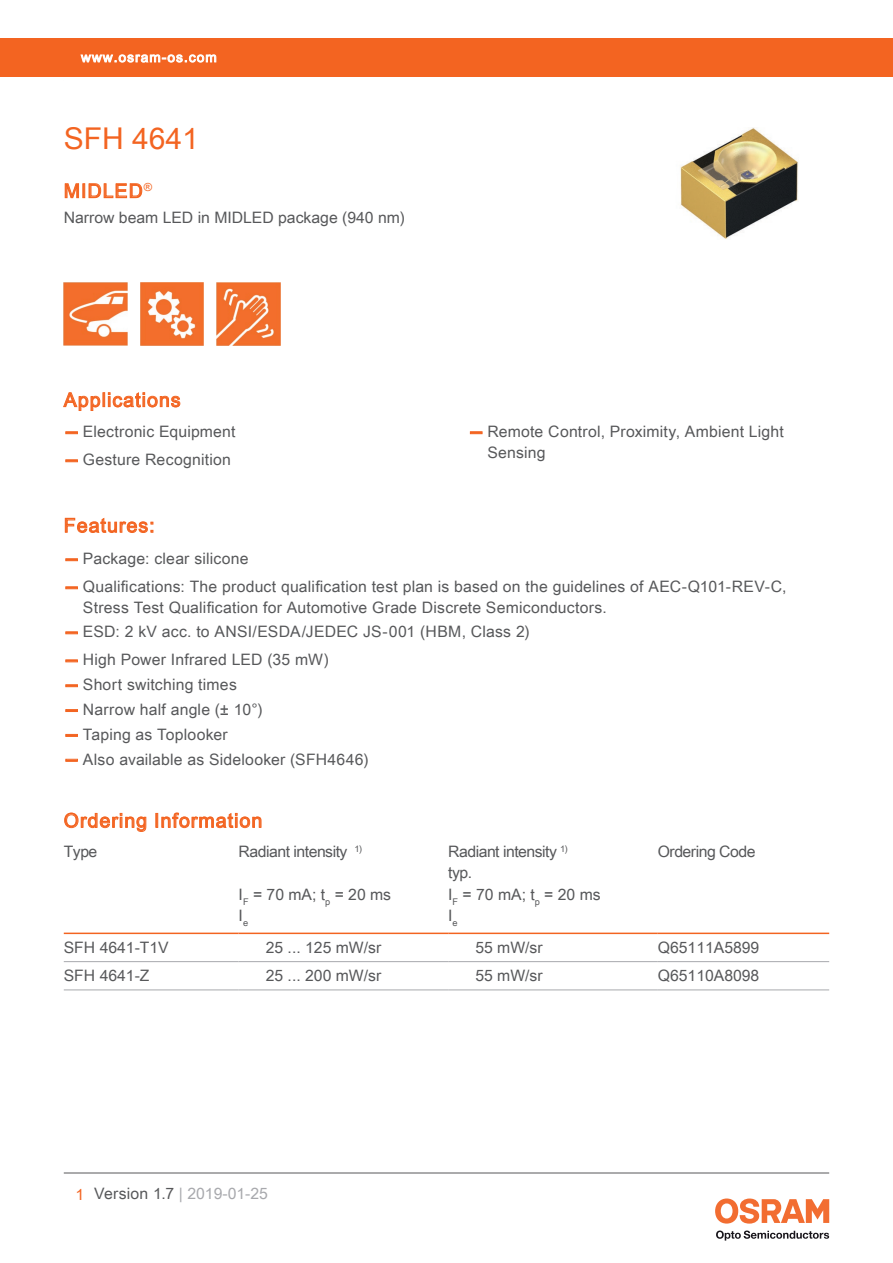
<style>
.page{position:relative;width:893px;height:1263px;background:#fff}
.page>*{position:absolute;margin:0;border:0;box-sizing:border-box;transform-origin:0 0}
.t1{font:30px "Arial Unicode MS";color:#f36421}
.t2{font:19.5px "Arial Unicode MS";letter-spacing:.055em;color:#f36421}
.t3{font:15.75px/21px "Arial Unicode MS";letter-spacing:.01em;color:#57585a}
.t4{font:15.75px "Arial Unicode MS";letter-spacing:-.03em;color:#57585a}
.t5{font:15.75px "Arial Unicode MS";color:#a8a9ad}
.t6{font:13.5px "Arial Unicode MS";letter-spacing:.085em;color:#fff}
.s1{font-family:"Helvetica Neue LT Pro";font-weight:700;color:#f36421}
.s2{color:#f36421}
.s3{color:#57585a}
</style>
<div class="page">
<hr style="left:64px;top:1173px;width:765px;height:1px;background:#57585a">
<svg style="left:716px;top:1230px;width:113px;height:10px"></svg>
<svg style="left:715px;top:1198px;width:114px;height:25px"></svg>
<div style="left:0;top:38px;width:893px;height:39px;background:#f36421"></div>
<svg style="left:80px;top:54px;width:137px;height:9px"></svg>
<svg style="left:63px;top:392px;width:118px;height:19px"></svg>
<img style="left:680px;top:128px;width:119px;height:111px">
<svg style="left:64px;top:183px;width:15px;height:16px"></svg>
<div style="left:82px;top:183px;width:3px;height:15px;border:1px solid #f36421"></div>
<svg style="left:88px;top:183px;width:55px;height:15px"></svg>
<img style="left:64px;top:282px;width:63px;height:64px">
<img style="left:140px;top:282px;width:64px;height:64px">
<img style="left:217px;top:282px;width:63px;height:64px">
<svg style="left:66px;top:432px;width:11px;height:2px"></svg>
<svg style="left:66px;top:460px;width:11px;height:2px"></svg>
<svg style="left:470px;top:432px;width:12px;height:2px"></svg>
<svg style="left:65px;top:517px;width:88px;height:16px"></svg>
<svg style="left:66px;top:559px;width:11px;height:2px"></svg>
<svg style="left:66px;top:587px;width:11px;height:2px"></svg>
<svg style="left:66px;top:632px;width:11px;height:2px"></svg>
<svg style="left:66px;top:660px;width:11px;height:2px"></svg>
<svg style="left:66px;top:685px;width:11px;height:2px"></svg>
<svg style="left:66px;top:734px;width:11px;height:2px"></svg>
<svg style="left:66px;top:759px;width:11px;height:2px"></svg>
<hr style="left:64px;top:932px;width:175px;height:2px;background:#f36421">
<hr style="left:239px;top:932px;width:209px;height:2px;background:#f36421">
<hr style="left:448px;top:932px;width:210px;height:2px;background:#f36421">
<hr style="left:658px;top:932px;width:171px;height:2px;background:#f36421">
<hr style="left:64px;top:961px;width:175px;height:1px;background:#a8a9ad">
<hr style="left:239px;top:961px;width:209px;height:1px;background:#a8a9ad">
<hr style="left:448px;top:961px;width:210px;height:1px;background:#a8a9ad">
<hr style="left:658px;top:961px;width:171px;height:1px;background:#a8a9ad">
<hr style="left:64px;top:989px;width:175px;height:1px;background:#a8a9ad">
<hr style="left:239px;top:989px;width:209px;height:1px;background:#a8a9ad">
<hr style="left:448px;top:989px;width:210px;height:1px;background:#a8a9ad">
<hr style="left:658px;top:989px;width:171px;height:1px;background:#a8a9ad">
<svg style="left:64px;top:812px;width:83px;height:20px"></svg>
<div style="left:155px;top:813px;width:3px;height:15px;border:1px solid #f36421"></div>
<svg style="left:161px;top:812px;width:101px;height:16px"></svg>
<p class="t6" style="left:81px;top:47px;width:137px">www.osram-os.com</p>
<h1 class="t1" style="left:64px;top:117px;width:137px">SFH 4641</h1>
<p class="t2" style="left:64px;top:177px;width:90px">MIDLED<sup>®</sup></p>
<p class="t3" style="left:64px;top:207px;width:343px">Narrow beam LED in MIDLED package (940 nm)</p>
<p class="t2" style="left:64px;top:386px;width:118px">Applications</p>
<p class="t3" style="left:64px;top:421px;width:173px"><span class="s1">—</span> Electronic Equipment</p>
<p class="t3" style="left:64px;top:449px;width:169px"><span class="s1">—</span> Gesture Recognition</p>
<p class="t3" style="left:487px;top:421px;width:298px;text-indent:-19px"><span class="s1">—</span> Remote Control, Proximity, Ambient Light<br>Sensing</p>
<p class="t2" style="left:64px;top:511px;width:92px">Features:</p>
<p class="t3" style="left:64px;top:548px;width:186px"><span class="s1">—</span> Package: clear silicone</p>
<p class="t3" style="left:83px;top:576px;width:705px;text-indent:-19px"><span class="s1">—</span> Qualifications: The product qualification test plan is based on the guidelines of AEC-Q101-REV-C,<br>Stress Test Qualification for Automotive Grade Discrete Semiconductors.</p>
<p class="t3" style="left:64px;top:621px;width:468px"><span class="s1">—</span> ESD: 2 kV acc. to ANSI/ESDA/JEDEC JS-001 (HBM, Class 2)</p>
<p class="t3" style="left:64px;top:649px;width:267px"><span class="s1">—</span> High Power Infrared LED (35 mW)</p>
<p class="t3" style="left:64px;top:674px;width:175px"><span class="s1">—</span> Short switching times</p>
<p class="t3" style="left:64px;top:698px;width:201px"><span class="s1">—</span> Narrow half angle (± 10°)</p>
<p class="t3" style="left:64px;top:723px;width:165px"><span class="s1">—</span> Taping as Toplooker</p>
<p class="t3" style="left:64px;top:748px;width:307px"><span class="s1">—</span> Also available as Sidelooker (SFH4646)</p>
<p class="t2" style="left:64px;top:806px;width:200px">Ordering Information</p>
<p class="t3" style="left:64px;top:841px;width:35px">Type</p>
<p class="t4" style="left:239px;top:840px;width:125px">Radiant intensity <sup>1)</sup></p>
<p class="t4" style="left:448px;top:840px;width:121px">Radiant intensity <sup>1)</sup></p>
<p class="t4" style="left:658px;top:840px;width:99px">Ordering Code</p>
<p class="t3" style="left:448px;top:862px;width:25px">typ.</p>
<p class="t3" style="left:239px;top:883px;width:154px">I<sub>F</sub> = 70 mA; t<sub>p</sub> = 20 ms</p>
<p class="t3" style="left:448px;top:883px;width:154px">I<sub>F</sub> = 70 mA; t<sub>p</sub> = 20 ms</p>
<p class="t3" style="left:239px;top:904px;width:11px">I<sub>e</sub></p>
<p class="t3" style="left:448px;top:904px;width:11px">I<sub>e</sub></p>
<p class="t3" style="left:64px;top:937px;width:107px">SFH 4641-T1V</p>
<p class="t3" style="left:266px;top:937px;width:117px">25 ... 125 mW/sr</p>
<p class="t3" style="left:475px;top:937px;width:69px">55 mW/sr</p>
<p class="t3" style="left:658px;top:937px;width:103px">Q65111A5899</p>
<p class="t3" style="left:64px;top:965px;width:87px">SFH 4641-Z</p>
<p class="t3" style="left:266px;top:965px;width:117px">25 ... 200 mW/sr</p>
<p class="t3" style="left:475px;top:965px;width:69px">55 mW/sr</p>
<p class="t3" style="left:658px;top:965px;width:103px">Q65110A8098</p>
<p class="t5" style="left:76px;top:1182px;width:194px"><span class="s2">1</span> <span class="s3">Version 1.7</span> | 2019-01-25</p>
</div>
